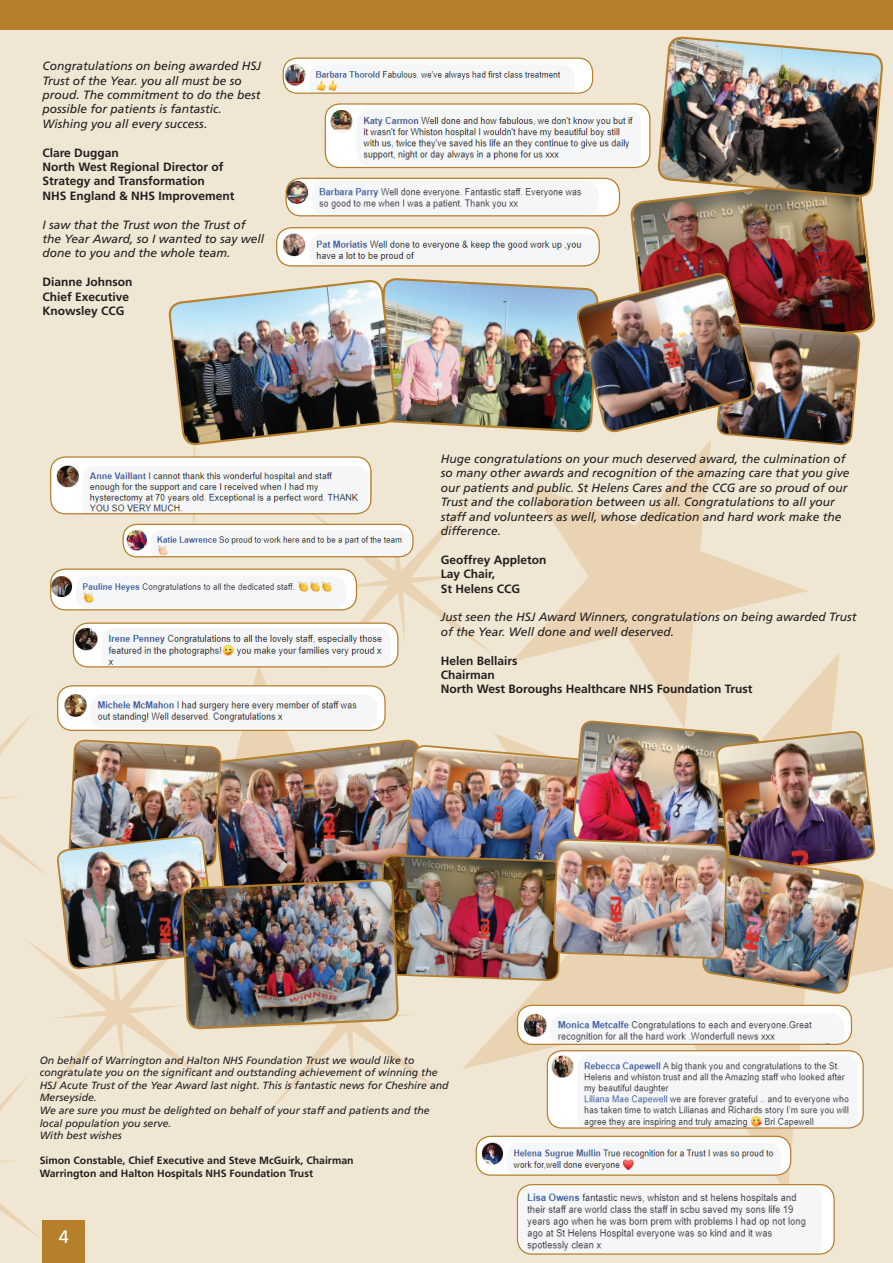
<style>
.page{position:relative;width:893px;height:1263px;background:#f0e6d4}
.page>*{position:absolute;margin:0;border:0;box-sizing:border-box;transform-origin:0 0}
.t1{font:18px "Frutiger";color:#fff}
.t2{font:italic 12px/14.4px "Frutiger";color:#231f20}
.t3{font:700 12px/14.4px "Frutiger";color:#231f20}
.t4{font:italic 10.5px/12.6px "Frutiger";color:#231f20}
.t5{font:700 10.5px/12.6px "Frutiger";color:#231f20}
.s1{font-style:normal}
</style>
<div class="page">
<svg style="left:135px;top:667px;width:170px;height:18px"></svg>
<svg style="left:808px;top:653px;width:85px;height:318px"></svg>
<svg style="left:512px;top:461px;width:296px;height:230px"></svg>
<svg style="left:140px;top:514px;width:109px;height:10px"></svg>
<svg style="left:305px;top:492px;width:187px;height:179px"></svg>
<div style="left:43px;top:1220px;width:42px;height:43px;background:#b67f2b"></div>
<div style="left:0;top:0;width:893px;height:30px;background:#b67f2b"></div>
<img style="left:51px;top:458px;width:320px;height:56px">
<div style="left:50px;top:456px;width:322px;height:58px;border:1px solid #b67f2b;border-radius:15px"></div>
<img style="left:60px;top:687px;width:323px;height:4px">
<div style="left:57px;top:685px;width:329px;height:46px;border:1px solid #b67f2b;border-radius:15px"></div>
<img style="left:325px;top:104px;width:325px;height:63px">
<div style="left:325px;top:103px;width:325px;height:65px;border:1px solid #b67f2b;border-radius:15px"></div>
<img style="left:51px;top:569px;width:305px;height:41px">
<div style="left:50px;top:568px;width:307px;height:42px;border:1px solid #b67f2b;border-radius:15px"></div>
<img style="left:286px;top:178px;width:333px;height:38px">
<div style="left:285px;top:178px;width:335px;height:38px;border:1px solid #b67f2b;border-radius:15px"></div>
<img style="left:277px;top:228px;width:99px;height:27px">
<img style="left:73px;top:623px;width:325px;height:44px">
<div style="left:73px;top:622px;width:325px;height:45px;border:1px solid #b67f2b;border-radius:15px"></div>
<img style="left:123px;top:524px;width:290px;height:33px">
<div style="left:123px;top:524px;width:291px;height:33px;border:1px solid #b67f2b;border-radius:14px"></div>
<img style="left:283px;top:58px;width:310px;height:35px">
<div style="left:283px;top:58px;width:310px;height:36px;border:1px solid #b67f2b;border-radius:14px"></div>
<img style="left:630px;top:199px;width:245px;height:134px">
<img style="left:657px;top:36px;width:226px;height:178px">
<img style="left:376px;top:227px;width:224px;height:261px">
<img style="left:576px;top:267px;width:285px;height:194px">
<img style="left:169px;top:255px;width:228px;height:215px">
<img style="left:0;top:691px;width:875px;height:567px">
<img style="left:552px;top:759px;width:177px;height:279px">
<img style="left:182px;top:880px;width:216px;height:231px">
<p class="t2" style="left:43px;top:59px;width:220px">Congratulations on being awarded HSJ Trust of the Year. you all must be so proud. The commitment to do the best possible for patients is fantastic.<br>Wishing you all every success<span class="s1">.</span></p>
<p class="t3" style="left:43px;top:145px;width:193px">Clare Duggan<br>North West Regional Director of<br>Strategy and Transformation<br>NHS England &amp; NHS Improvement</p>
<p class="t2" style="left:43px;top:217px;width:223px">I saw that the Trust won the Trust of the Year Award, so I wanted to say well done to you and the whole team.</p>
<p class="t3" style="left:43px;top:275px;width:91px">Dianne Johnson<br>Chief Executive<br>Knowsley CCG</p>
<p class="t2" style="left:441px;top:451px;width:410px">Huge congratulations on your much deserved award, the culmination of so many other awards and recognition of the amazing care that you give our patients and public. St Helens Cares and the CCG are so proud of our Trust and the collaboration between us all. Congratulations to all your staff and volunteers as well, whose dedication and hard work make the difference.</p>
<p class="t3" style="left:441px;top:552px;width:107px">Geoffrey Appleton<br>Lay Chair,<br>St Helens CCG</p>
<p class="t2" style="left:441px;top:610px;width:417px">Just seen the HSJ Award Winners, congratulations on being awarded Trust of the Year. Well done and well deserved.</p>
<p class="t3" style="left:441px;top:653px;width:313px">Helen Bellairs<br>Chairman<br>North West Boroughs Healthcare NHS Foundation Trust</p>
<p class="t4" style="left:40px;top:1053px;width:410px">On behalf of Warrington and Halton NHS Foundation Trust we would like to congratulate you on the significant and outstanding achievement of winning the HSJ Acute Trust of the Year Award last night. This is fantastic news for Cheshire and Merseyside.<br>We are sure you must be delighted on behalf of your staff and patients and the local population you serve.<br>With best wishes</p>
<p class="t5" style="left:40px;top:1154px;width:315px">Simon Constable, Chief Executive and Steve McGuirk, Chairman<br>Warrington and Halton Hospitals NHS Foundation Trust</p>
<h1 class="t1" style="left:59px;top:1226px;width:12px">4</h1>
</div>
